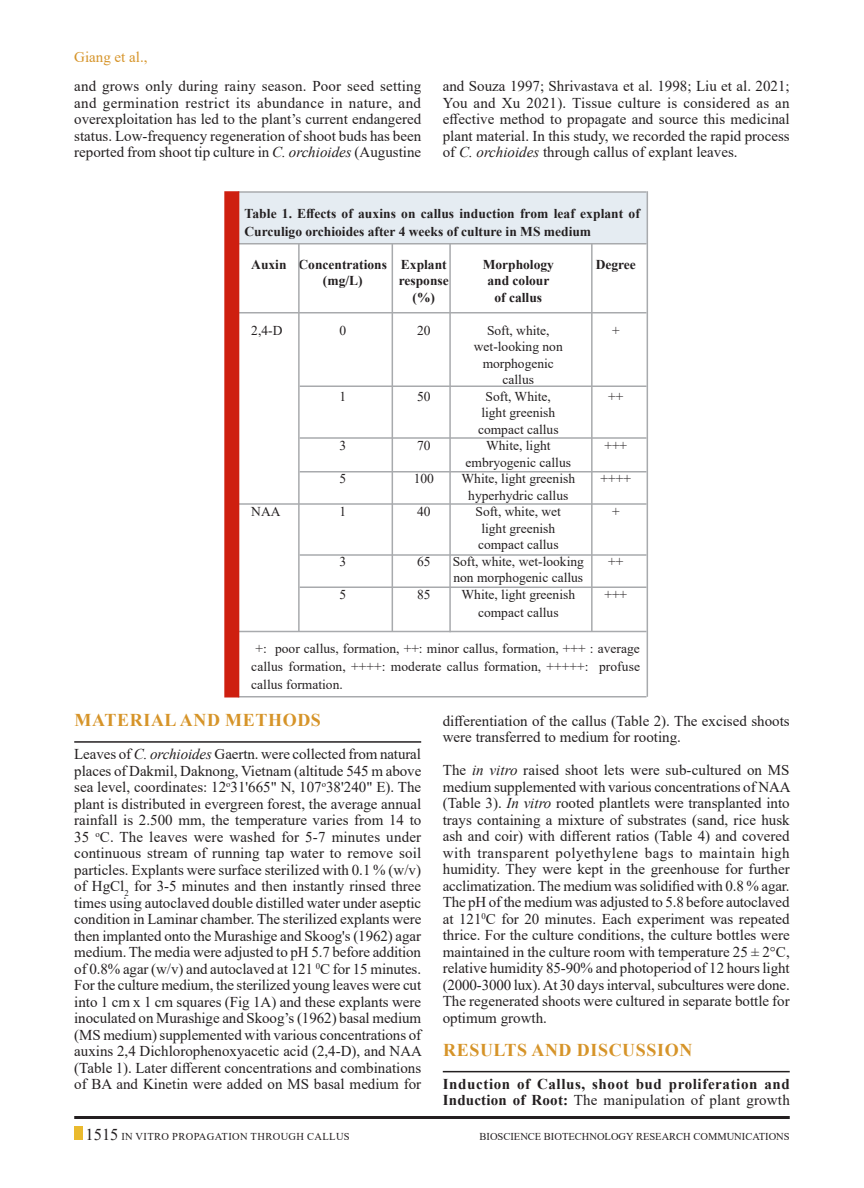
<style>
.page{position:relative;width:864px;height:1188px;background:#fff}
.page>*{position:absolute;margin:0;border:0;box-sizing:border-box;transform-origin:0 0}
.Body_text{font:700 18px "Times New Roman";letter-spacing:.035em;color:#d69429}
.Body_text-2{font:15px/16.5px "Times New Roman";color:#231f20;text-align:justify}
.Body_text-3{font:700 15px/16.5px "Times New Roman";letter-spacing:.04em;color:#231f20}
.Body_text-4{font:15px "Times New Roman";color:#d69429}
.Body_text-5{font:13.5px/18px "Times New Roman";color:#231f20;text-align:justify}
.Body_text-6{font:700 13.5px/18px "Times New Roman";color:#231f20}
.t1{font:10.5px "Times New Roman";color:#231f20}
.t2{font:10.5px "Times New Roman";letter-spacing:.035em;color:#231f20}
.s1{font-style:italic}
.s2{font-weight:400}
.s3{font-size:16.5px}
</style>
<div class="page">
<div style="left:74px;top:1126px;width:9px;height:14px;background:#eaba2e"></div>
<hr style="left:74px;top:1116px;width:716px;height:3px;background:#231f20">
<div style="left:238px;top:192px;width:409px;height:52px;background:#e5ecf2"></div>
<hr style="left:238px;top:312px;width:409px;height:2px;background:#a8aaad">
<hr style="left:238px;top:243px;width:409px;height:1px;background:#a8aaad">
<hr style="left:238px;top:191px;width:409px;height:2px;background:#a8aaad">
<hr style="left:238px;top:631px;width:409px;height:1px;background:#a8aaad">
<hr style="left:238px;top:696px;width:409px;height:2px;background:#a8aaad">
<hr style="left:298px;top:243px;width:2px;height:389px;background:#a8aaad">
<hr style="left:392px;top:243px;width:1px;height:389px;background:#a8aaad">
<hr style="left:449px;top:244px;width:2px;height:388px;background:#a8aaad">
<hr style="left:591px;top:243px;width:2px;height:389px;background:#a8aaad">
<hr style="left:300px;top:386px;width:347px;height:1px;background:#a8aaad">
<hr style="left:300px;top:437px;width:347px;height:2px;background:#a8aaad">
<hr style="left:300px;top:471px;width:347px;height:1px;background:#a8aaad">
<hr style="left:238px;top:503px;width:409px;height:2px;background:#a8aaad">
<hr style="left:300px;top:554px;width:347px;height:2px;background:#a8aaad">
<hr style="left:300px;top:586px;width:347px;height:2px;background:#a8aaad">
<hr style="left:647px;top:191px;width:1px;height:506px;background:#a8aaad">
<div style="left:224px;top:191px;width:15px;height:507px;background:#ce1f10"></div>
<hr style="left:74px;top:741px;width:347px;height:2px;background:#231f20">
<hr style="left:443px;top:1071px;width:347px;height:1px;background:#231f20">
<p class="Body_text-4" style="left:74px;top:47px;width:75px">Giang et al.,</p>
<p class="Body_text-2" style="left:74px;top:78px;width:348px">and grows only during rainy season. Poor seed setting and germination restrict its abundance in nature, and overexploitation has led to the plant’s current endangered status. Low-frequency regeneration of shoot buds has been reported from shoot tip culture in <span class="s1">C. orchioides</span> (Augustine</p>
<p class="Body_text-2" style="left:443px;top:78px;width:348px">and Souza 1997; Shrivastava et al. 1998; Liu et al. 2021; You and Xu 2021). Tissue culture is considered as an effective method to propagate and source this medicinal plant material. In this study, we recorded the rapid process of <span class="s1">C. orchioides</span> through callus of explant leaves.</p>
<p class="Body_text-6" style="left:245px;top:204px;width:397px">Table 1. Effects of auxins on callus induction from leaf explant of<br>Curculigo orchioides after 4 weeks of culture in MS medium</p>
<p class="Body_text-6" style="left:251px;top:255px;width:197px">Auxin Concentrations Explant</p>
<p class="Body_text-6" style="left:483px;top:255px;width:73px">Morphology</p>
<p class="Body_text-6" style="left:596px;top:255px;width:42px">Degree</p>
<p class="Body_text-6" style="left:323px;top:271px;width:41px">(mg/L)</p>
<p class="Body_text-6" style="left:399px;top:271px;width:52px">response</p>
<p class="Body_text-6" style="left:488px;top:271px;width:63px">and colour</p>
<p class="Body_text-6" style="left:413px;top:288px;width:24px">(%)</p>
<p class="Body_text-6" style="left:495px;top:288px;width:49px">of callus</p>
<p class="Body_text-5" style="left:251px;top:321px;width:33px">2,4-D</p>
<p class="Body_text-5" style="left:339px;top:321px;width:8px">0</p>
<p class="Body_text-5" style="left:417px;top:321px;width:15px">20</p>
<p class="Body_text-5" style="left:487px;top:321px;width:64px">Soft, white,</p>
<p class="Body_text-5" style="left:612px;top:321px;width:9px">+</p>
<p class="Body_text-5" style="left:474px;top:337px;width:90px">wet-looking non</p>
<p class="Body_text-5" style="left:483px;top:354px;width:73px">morphogenic</p>
<p class="Body_text-5" style="left:503px;top:370px;width:33px">callus</p>
<p class="Body_text-5" style="left:339px;top:387px;width:8px">1</p>
<p class="Body_text-5" style="left:417px;top:387px;width:15px">50</p>
<p class="Body_text-5" style="left:486px;top:387px;width:67px">Soft, White,</p>
<p class="Body_text-5" style="left:608px;top:387px;width:17px">++</p>
<p class="Body_text-5" style="left:481px;top:403px;width:75px">light greenish</p>
<p class="Body_text-5" style="left:478px;top:420px;width:82px">compact callus</p>
<p class="Body_text-5" style="left:339px;top:436px;width:8px">3</p>
<p class="Body_text-5" style="left:417px;top:436px;width:15px">70</p>
<p class="Body_text-5" style="left:486px;top:436px;width:66px">White, light</p>
<p class="Body_text-5" style="left:604px;top:436px;width:24px">+++</p>
<p class="Body_text-5" style="left:466px;top:453px;width:107px">embryogenic callus</p>
<p class="Body_text-5" style="left:339px;top:469px;width:8px">5</p>
<p class="Body_text-5" style="left:414px;top:469px;width:22px">100</p>
<p class="Body_text-5" style="left:462px;top:469px;width:115px">White, light greenish</p>
<p class="Body_text-5" style="left:601px;top:469px;width:32px">++++</p>
<p class="Body_text-5" style="left:468px;top:486px;width:102px">hyperhydric callus</p>
<p class="Body_text-5" style="left:251px;top:502px;width:31px">NAA</p>
<p class="Body_text-5" style="left:339px;top:502px;width:8px">1</p>
<p class="Body_text-5" style="left:417px;top:502px;width:15px">40</p>
<p class="Body_text-5" style="left:476px;top:502px;width:87px">Soft, white, wet</p>
<p class="Body_text-5" style="left:612px;top:502px;width:9px">+</p>
<p class="Body_text-5" style="left:481px;top:519px;width:75px">light greenish</p>
<p class="Body_text-5" style="left:478px;top:535px;width:82px">compact callus</p>
<p class="Body_text-5" style="left:339px;top:552px;width:8px">3</p>
<p class="Body_text-5" style="left:417px;top:552px;width:15px">65</p>
<p class="Body_text-5" style="left:453px;top:552px;width:133px">Soft, white, wet-looking</p>
<p class="Body_text-5" style="left:608px;top:552px;width:17px">++</p>
<p class="Body_text-5" style="left:453px;top:568px;width:131px">non morphogenic callus</p>
<p class="Body_text-5" style="left:339px;top:585px;width:8px">5</p>
<p class="Body_text-5" style="left:417px;top:585px;width:15px">85</p>
<p class="Body_text-5" style="left:462px;top:585px;width:115px">White, light greenish</p>
<p class="Body_text-5" style="left:604px;top:585px;width:24px">+++</p>
<p class="Body_text-5" style="left:478px;top:603px;width:82px">compact callus</p>
<p class="Body_text-5" style="left:251px;top:639px;width:390px;text-indent:4px">+: poor callus, formation, ++: minor callus, formation, +++ : average callus formation, ++++: moderate callus formation, +++++: profuse callus formation.</p>
<p class="Body_text" style="left:75px;top:707px;width:248px">MATERIAL AND METHODS</p>
<p class="Body_text-2" style="left:74px;top:745px;width:349px">Leaves of <span class="s1">C. orchioides</span> Gaertn. were collected from natural places of Dakmil, Daknong, Vietnam (altitude 545 m above sea level, coordinates: 12<sup>o</sup>31'665" N, 107<sup>o</sup>38'240" E). The plant is distributed in evergreen forest, the average annual rainfall is 2.500 mm, the temperature varies from 14 to 35 <sup>o</sup>C. The leaves were washed for 5-7 minutes under continuous stream of running tap water to remove soil particles. Explants were surface sterilized with 0.1 % (w/v) of HgCl<sub>2</sub> for 3-5 minutes and then instantly rinsed three times using autoclaved double distilled water under aseptic condition in Laminar chamber. The sterilized explants were then implanted onto the Murashige and Skoog's (1962) agar medium. The media were adjusted to pH 5.7 before addition of 0.8% agar (w/v) and autoclaved at 121 <sup>0</sup>C for 15 minutes.<br>For the culture medium, the sterilized young leaves were cut into 1 cm x 1 cm squares (Fig 1A) and these explants were inoculated on Murashige and Skoog’s (1962) basal medium (MS medium) supplemented with various concentrations of auxins 2,4 Dichlorophenoxyacetic acid (2,4-D), and NAA (Table 1). Later different concentrations and combinations of BA and Kinetin were added on MS basal medium for</p>
<p class="Body_text-2" style="left:443px;top:712px;width:348px">differentiation of the callus (Table 2). The excised shoots were transferred to medium for rooting.</p>
<p class="Body_text-2" style="left:443px;top:762px;width:349px">The <span class="s1">in vitro</span> raised shoot lets were sub-cultured on MS medium supplemented with various concentrations of NAA (Table 3). <span class="s1">In vitro</span> rooted plantlets were transplanted into trays containing a mixture of substrates (sand, rice husk ash and coir) with different ratios (Table 4) and covered with transparent polyethylene bags to maintain high humidity. They were kept in the greenhouse for further acclimatization. The medium was solidified with 0.8 % agar.<br>The pH of the medium was adjusted to 5.8 before autoclaved at 121<sup>0</sup>C for 20 minutes. Each experiment was repeated thrice. For the culture conditions, the culture bottles were maintained in the culture room with temperature 25 ± 2°C, relative humidity 85-90% and photoperiod of 12 hours light (2000-3000 lux). At 30 days interval, subcultures were done.<br>The regenerated shoots were cultured in separate bottle for optimum growth.</p>
<p class="Body_text" style="left:443px;top:1037px;width:251px">RESULTS AND DISCUSSION</p>
<p class="Body_text-3" style="left:443px;top:1075px;width:349px">Induction of Callus, shoot bud proliferation and<br>Induction of Root: <span class="s2">The manipulation of plant growth</span></p>
<p class="t2" style="left:86px;top:1129px;width:263px"><span class="s3">1515</span> In Vitro Propagation Through Callus</p>
<p class="t1" style="left:480px;top:1129px;width:126px">BIOSCIENCE BIOTECHNOLOG</p>
<p class="t1" style="left:626px;top:1129px;width:165px">Y RE SEARCH COMMUNICATIONS</p>
</div>
